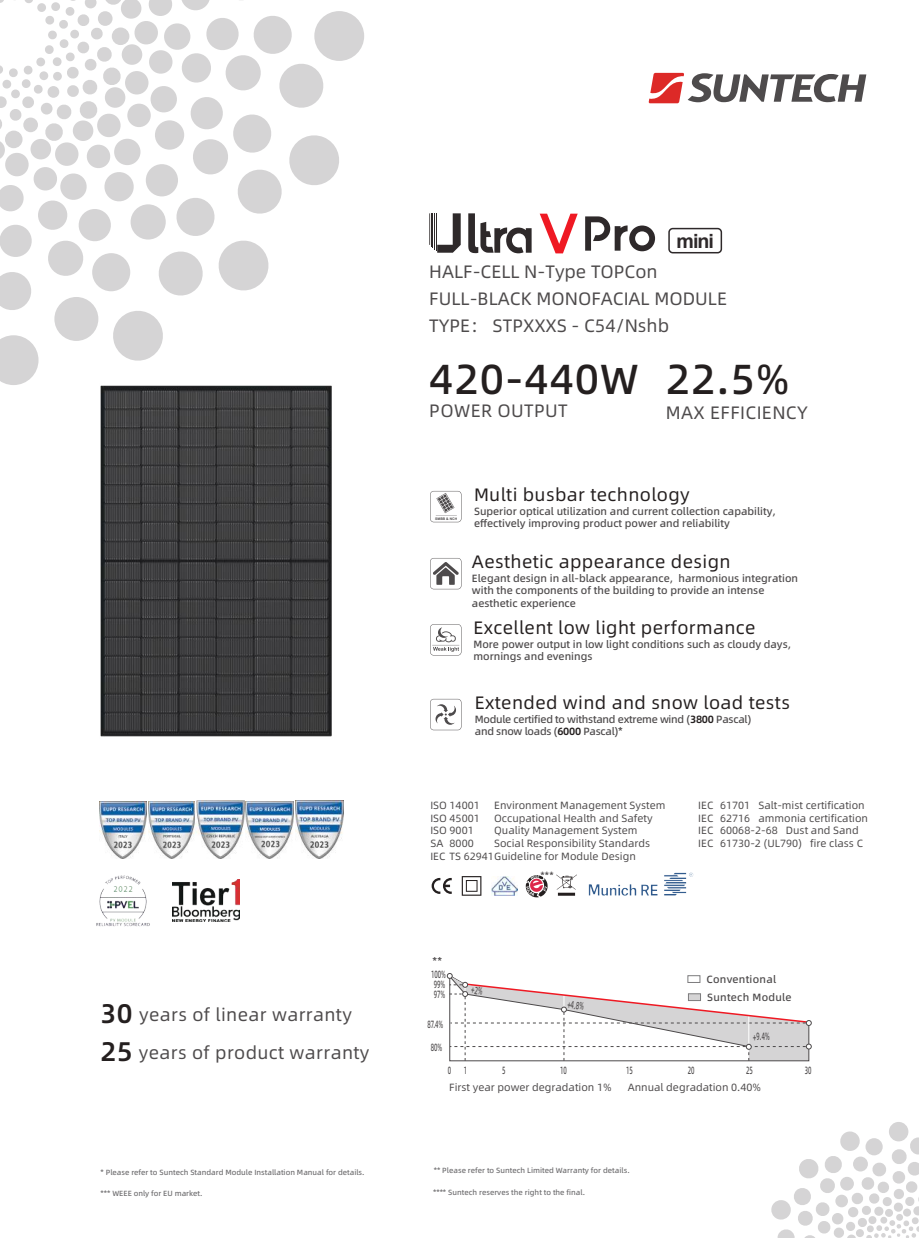
<style>
.page{position:relative;width:919px;height:1238px;background:#fff}
.page>*{position:absolute;margin:0;border:0;box-sizing:border-box;transform-origin:0 0}
.t1{font:42px "Alibaba Pu Hui Ti 2 65 Medium";letter-spacing:.02em;color:#241f1f}
.t2{font:700 19.65px "Arial";color:#2e292a}
.t3{font:18px "Alibaba Pu Hui Ti 2 55 Regular";letter-spacing:.02em;color:#241f1f}
.t4{font:18px "Alibaba Pu Hui Ti 2 55 Regular";letter-spacing:.02em;color:#4e4b4c}
.t5{font:18px/27px "Alibaba Pu Hui Ti 2 55 Regular";color:#4e4b4c}
.t6{font:10.5px/12.6px "Alibaba Pu Hui Ti 2 55 Regular";color:#4e4b4c}
.t7{font:10.5px/12.6px "Alibaba Pu Hui Ti 2 65 Medium";color:#4e4b4c}
.t8{font:10.5px/12.6px "Alibaba Pu Hui Ti 2 65 Medium";letter-spacing:-.025em;color:#4e4b4c}
.t9{font:10.5px "Alibaba Pu Hui Ti 2 65 Medium";color:#4e4b4c;scale:.56 1}
.t10{font:10.5px/18px "Alibaba Pu Hui Ti 2 65 Medium";letter-spacing:.025em;color:#4e4b4c}
.t11{font:9.6px "Alibaba Pu Hui Ti 2 65 Medium";color:#4e4b4c}
.t12{font:7.5px "Alibaba Pu Hui Ti 2 65 Medium";color:#717072}
.t13{font:700 3.45px "Arial";color:#4e4b4c}
.s1{font-family:"Alibaba Pu Hui Ti 2 75 Semi";font-weight:700;font-size:27px;color:#241f1f}
.s2{font-family:"Alibaba Pu Hui Ti 2 85 Bold";color:#241f1f}
</style>
<div class="page">
<svg style="left:0;top:0;width:364px;height:385px"></svg>
<svg style="left:771px;top:1122px;width:147px;height:115px"></svg>
<svg style="left:648px;top:73px;width:218px;height:30px"></svg>
<img style="left:83px;top:371px;width:261px;height:366px">
<svg style="left:585px;top:216px;width:70px;height:35px"></svg>
<svg style="left:540px;top:214px;width:37px;height:39px"></svg>
<hr style="left:435px;top:213px;width:1px;height:38px;background:#2e292a">
<hr style="left:434px;top:213px;width:1px;height:36px;background:#2e292a">
<hr style="left:432px;top:213px;width:1px;height:35px;background:#2e292a">
<hr style="left:431px;top:213px;width:1px;height:33px;background:#2e292a">
<svg style="left:429px;top:213px;width:1px;height:32px"></svg>
<svg style="left:468px;top:213px;width:63px;height:40px"></svg>
<svg style="left:437px;top:213px;width:23px;height:40px"></svg>
<div style="left:668px;top:228px;width:54px;height:25px;border:2px solid #2e292a;border-radius:4px"></div>
<svg style="left:430px;top:624px;width:31px;height:31px"></svg>
<svg style="left:430px;top:558px;width:31px;height:31px"></svg>
<svg style="left:430px;top:699px;width:31px;height:31px"></svg>
<svg style="left:430px;top:491px;width:31px;height:31px"></svg>
<svg style="left:431px;top:877px;width:20px;height:16px"></svg>
<svg style="left:461px;top:876px;width:20px;height:19px"></svg>
<svg style="left:525px;top:875px;width:22px;height:22px"></svg>
<svg style="left:556px;top:874px;width:21px;height:21px"></svg>
<img style="left:491px;top:876px;width:26px;height:19px">
<img style="left:588px;top:872px;width:106px;height:24px">
<img style="left:96px;top:875px;width:54px;height:52px">
<img style="left:100px;top:801px;width:144px;height:57px">
<img style="left:246px;top:801px;width:47px;height:57px">
<img style="left:296px;top:801px;width:47px;height:57px">
<img style="left:173px;top:880px;width:66px;height:41px">
<svg style="left:446px;top:973px;width:366px;height:88px"></svg>
<h3 class="t4" style="left:100px;top:1001px;width:253px"><span class="s1">30</span> years of linear warranty</h3>
<h3 class="t4" style="left:100px;top:1038px;width:270px"><span class="s1">25</span> years of product warranty</h3>
<p class="t12" style="left:100px;top:1166px;width:265px">* Please refer to Suntech Standard Module Installation Manual for details.</p>
<p class="t12" style="left:100px;top:1187px;width:103px">*** WEEE only for EU market.</p>
<h2 class="t2" style="left:676px;top:227px;width:39px">mini</h2>
<h3 class="t5" style="left:429px;top:257px;width:299px">HALF-CELL N-Type TOPCon<br>FULL-BLACK MONOFACIAL MODULE<br>TYPE： STPXXXS - C54/Nshb</h3>
<h1 class="t1" style="left:429px;top:347px;width:362px">420-440W 22.5%</h1>
<h3 class="t4" style="left:429px;top:397px;width:140px">POWER OUTPUT</h3>
<h3 class="t4" style="left:665px;top:399px;width:143px">MAX EFFICIENCY</h3>
<p class="t13" style="left:435px;top:516px;width:24px">SMBB &amp; NCH</p>
<h3 class="t3" style="left:474px;top:481px;width:217px">Multi busbar technology</h3>
<p class="t7" style="left:474px;top:504px;width:303px">Superior optical utilization and current collection capability, effectively improving product power and reliability</p>
<h3 class="t3" style="left:472px;top:548px;width:260px">Aesthetic appearance design</h3>
<p class="t7" style="left:472px;top:571px;width:327px">Elegant design in all-black appearance, harmonious integration with the components of the building to provide an intense aesthetic experience</p>
<h3 class="t3" style="left:473px;top:614px;width:283px">Excellent low light performance</h3>
<p class="t7" style="left:473px;top:637px;width:319px">More power output in low light conditions such as cloudy days, mornings and evenings</p>
<h3 class="t3" style="left:475px;top:689px;width:316px">Extended wind and snow load tests</h3>
<p class="t8" style="left:475px;top:712px;width:278px">Module certified to withstand extreme wind (<span class="s2">3800</span> Pascal) and snow loads (<span class="s2">6000</span> Pascal)*</p>
<p class="t6" style="left:494px;top:798px;width:173px">Environment Management System</p>
<p class="t6" style="left:494px;top:811px;width:160px">Occupational Health and Safety</p>
<p class="t6" style="left:494px;top:823px;width:145px">Quality Management System</p>
<p class="t6" style="left:494px;top:836px;width:157px">Social Responsibility Standards</p>
<p class="t6" style="left:430px;top:849px;width:207px">IEC TS 62941Guideline for Module Design</p>
<p class="t6" style="left:430px;top:798px;width:51px">ISO 14001</p>
<p class="t6" style="left:430px;top:811px;width:51px">ISO 45001</p>
<p class="t6" style="left:430px;top:823px;width:45px">ISO 9001</p>
<p class="t6" style="left:449px;top:836px;width:26px">8000</p>
<p class="t6" style="left:430px;top:836px;width:14px">SA</p>
<p class="t7" style="left:431px;top:953px;width:16px;line-height:13.2px">**<br>100%</p>
<p class="t9" style="left:434px;top:976px;width:22px">99%</p>
<p class="t9" style="left:427px;top:1016px;width:30px">87.4%</p>
<p class="t9" style="left:430px;top:1039px;width:22px">80%</p>
<p class="t9" style="left:434px;top:985px;width:22px">97%</p>
<p class="t11" style="left:540px;top:867px;width:15px">***</p>
<p class="t9" style="left:568px;top:996px;width:31px;rotate:8deg">+4.8%</p>
<p class="t6" style="left:720px;top:798px;width:149px">61701 Salt-mist certification<br>62716 ammonia certification</p>
<p class="t6" style="left:698px;top:798px;width:166px">IEC<br>IEC<br>IEC 60068-2-68 Dust and Sand<br>IEC 61730-2 (UL790) fire class C</p>
<p class="t10" style="left:706px;top:969px;width:86px">Conventional<br>Suntech Module</p>
<p class="t9" style="left:752px;top:1028px;width:31px;rotate:-2deg">+9.4%</p>
<p class="t9" style="left:448px;top:1062px;width:8px">0</p>
<p class="t9" style="left:502px;top:1062px;width:8px">5</p>
<p class="t9" style="left:560px;top:1062px;width:14px">10</p>
<p class="t9" style="left:626px;top:1062px;width:14px">15</p>
<p class="t9" style="left:687px;top:1062px;width:14px">20</p>
<p class="t9" style="left:746px;top:1062px;width:14px">25</p>
<p class="t9" style="left:804px;top:1062px;width:14px">30</p>
<p class="t9" style="left:464px;top:1062px;width:8px">1</p>
<p class="t6" style="left:449px;top:1080px;width:164px">First year power degradation 1%</p>
<p class="t6" style="left:627px;top:1080px;width:135px">Annual degradation 0.40%</p>
<p class="t12" style="left:433px;top:1164px;width:197px">** Please refer to Suntech Limited Warranty for details.</p>
<p class="t12" style="left:433px;top:1186px;width:153px">**** Suntech reserves the right to the final.</p>
</div>
